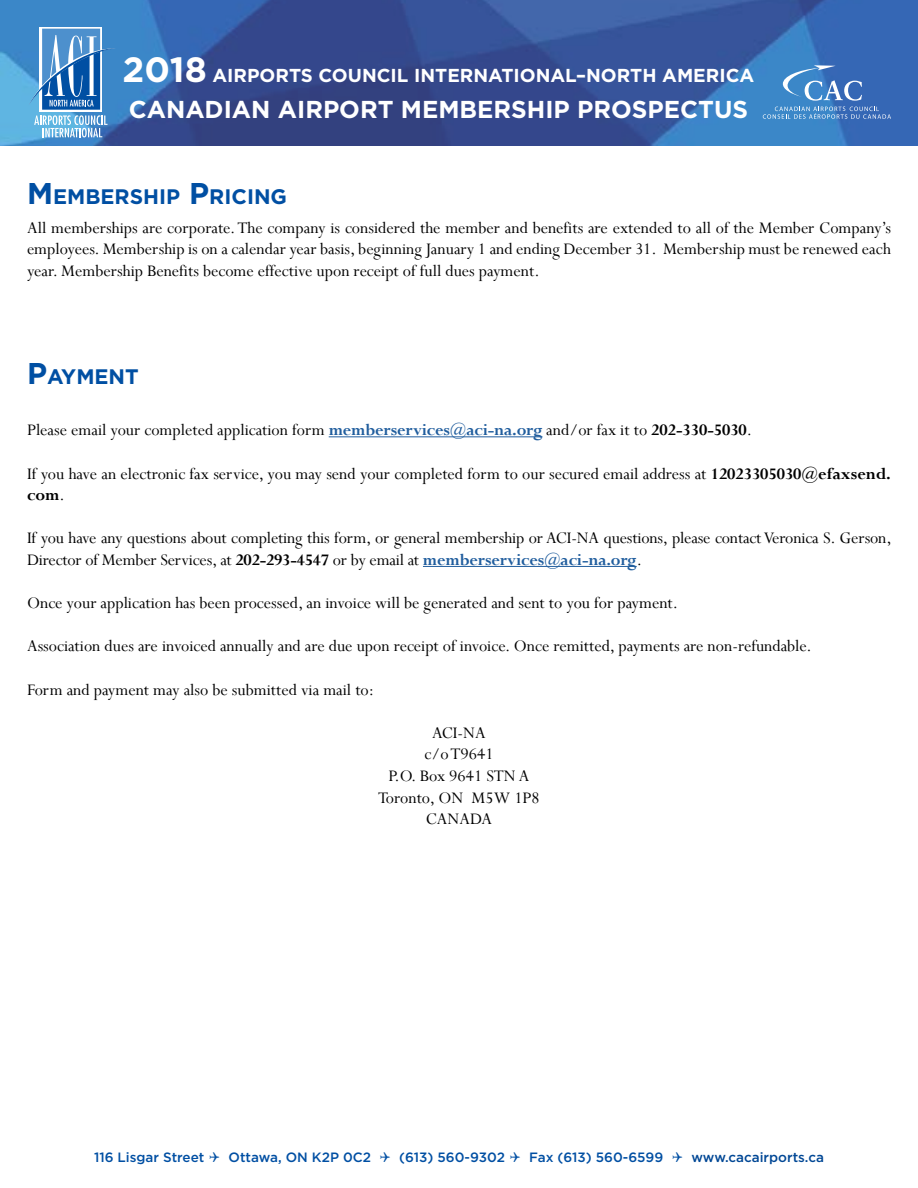
<style>
.page{position:relative;width:918px;height:1188px;background:#fff}
.page>*{position:absolute;margin:0;border:0;box-sizing:border-box;transform-origin:0 0}
.t1{font:700 24.45px "Gotham";color:#fff}
.t2{font:700 21px "Gotham";color:#004fa3}
.t3{font:700 18.75px "Gotham";color:#fff}
.t4{font:18px/21.6px "Perpetua";color:#000}
.t5{font:500 13.5px "Gotham";color:#004fa3}
.t6{font:500 13.5px "Gotham";color:#004795}
.s1{font-size:35.1px}
.s2{font-size:30px}
.s3{font-weight:700;color:#215e9e}
.s4{font-weight:700}
</style>
<div class="page">
<img style="left:0;top:0;width:918px;height:145px">
<div style="left:39px;top:27px;width:63px;height:84px;background:#bfd7ed"></div>
<svg style="left:28px;top:29px;width:88px;height:108px;background:#609bcf"></svg>
<svg style="left:763px;top:65px;width:128px;height:54px;background:#4e86c5"></svg>
<hr style="left:329px;top:436px;width:213px;height:1px;background:#215e9e">
<hr style="left:423px;top:566px;width:214px;height:1px;background:#215e9e">
<p class="t3" style="left:123px;top:63px;width:633px"><span class="s1">2018</span> AIRPORTS COUNCIL INTERNATIONAL–NORTH AMERICA</p>
<h1 class="t1" style="left:129px;top:93px;width:621px">CANADIAN AIRPORT MEMBERSHIP PROSPECTUS</h1>
<p class="t2" style="left:27px;top:183px;width:262px"><span class="s2">M</span>EM BERSHIP <span class="s2">P</span>RICING</p>
<p class="t4" style="left:27px;top:216px;width:866px;text-align:justify">All memberships are corporate. The company is considered the member and benefits are extended to all of the Member Company’s employees. Membership is on a calendar year basis, beginning January 1 and ending December 31. Membership must be renewed each year. Membership Benefits become effective upon receipt of full dues payment.</p>
<p class="t2" style="left:27px;top:362px;width:113px"><span class="s2">P</span>AYM ENT</p>
<p class="t4" style="left:27px;top:419px;width:727px">Please email your completed application form <span class="s3">memberservices@aci-na.org</span> and/or fax it to <span class="s4">202-330-5030</span>.</p>
<p class="t4" style="left:27px;top:462px;width:866px">If you have an electronic fax service, you may send your completed form to our secured email address at <span class="s4">12023305030@efaxsend. com</span>.</p>
<p class="t4" style="left:27px;top:527px;width:866px">If you have any questions about completing this form, or general membership or ACI-NA questions, please contact Veronica S. Gerson,<br>Director of Member Services, at <span class="s4">202-293-4547</span> or by email at <span class="s3">memberservices@aci-na.org</span>.</p>
<p class="t4" style="left:27px;top:592px;width:653px">Once your application has been processed, an invoice will be generated and sent to you for payment.</p>
<p class="t4" style="left:27px;top:635px;width:786px">Association dues are invoiced annually and are due upon receipt of invoice. Once remitted, payments are non-refundable.</p>
<p class="t4" style="left:27px;top:678px;width:349px">Form and payment may also be submitted via mail to:</p>
<p class="t4" style="left:432px;top:722px;width:55px">ACI-NA</p>
<p class="t4" style="left:424px;top:743px;width:71px">c/o T9641</p>
<p class="t4" style="left:389px;top:765px;width:142px">P.O. Box 9641 STN A</p>
<p class="t4" style="left:378px;top:786px;width:163px">Toronto, ON M5W 1P8</p>
<p class="t4" style="left:426px;top:808px;width:68px">CANADA</p>
<p class="t5" style="left:94px;top:1148px;width:112px">116 Lisgar Street</p>
<p class="t5" style="left:229px;top:1148px;width:144px">Ottawa, ON K2P 0C2</p>
<p class="t5" style="left:399px;top:1148px;width:107px">(613) 560-9302</p>
<p class="t5" style="left:529px;top:1148px;width:136px">Fax (613) 560-6599</p>
<p class="t6" style="left:691px;top:1148px;width:134px">www.cacairports.ca</p>
</div>
